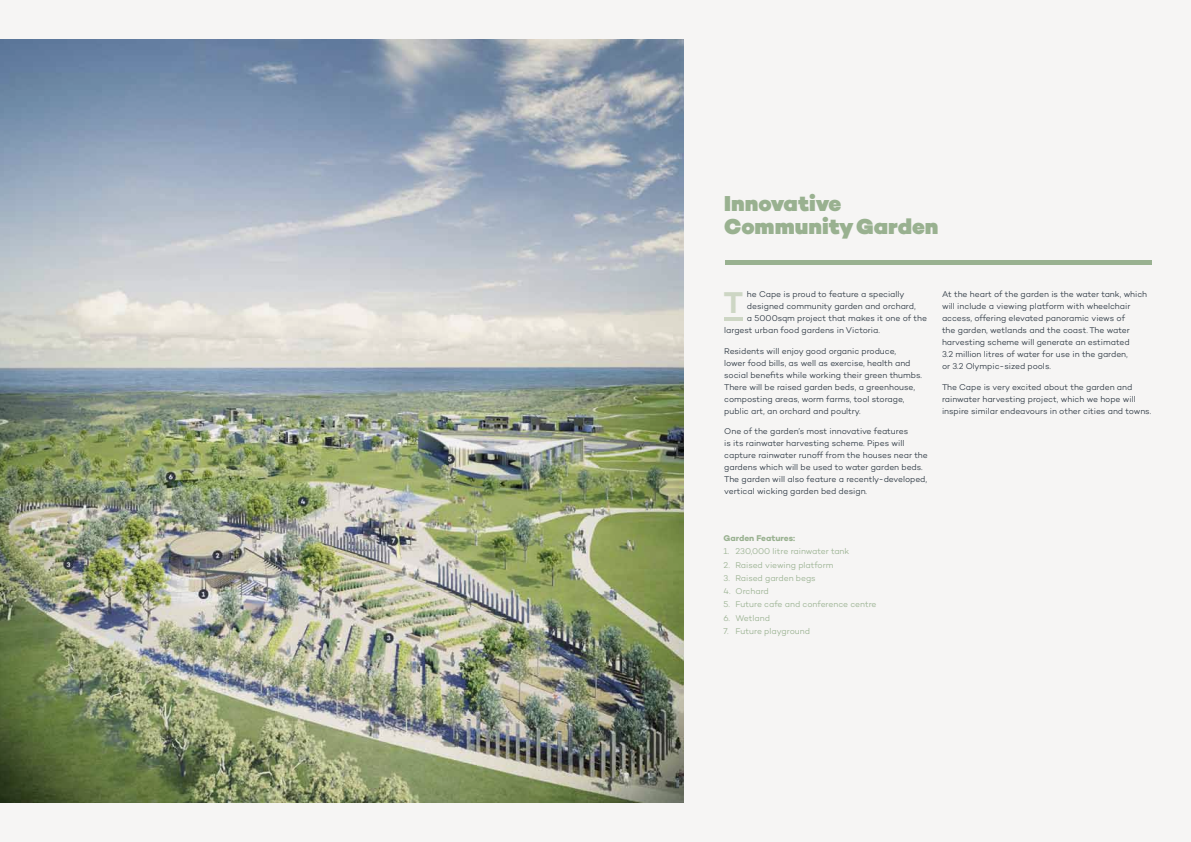
<style>
.page{position:relative;width:1191px;height:842px;background:#f6f5f4}
.page>*{position:absolute;margin:0;border:0;box-sizing:border-box;transform-origin:0 0}
.t1{font:600 30.6px "Campton";color:#cdd6c4}
.t2{font:900 22px/23px "Campton";color:#99b190}
.t3{font:300 8.5px/12px "Campton";letter-spacing:-.005em;color:#2b3641}
.t4{font:300 8.5px "Campton";letter-spacing:-.005em;color:#99b190}
.t5{font:700 8.5px "Campton";color:#99b190}
</style>
<div class="page">
<img style="left:0;top:40px;width:683px;height:762px">
<div style="left:725px;top:260px;width:426px;height:5px;background:#99b190"></div>
<hr style="left:724px;top:318px;width:19px;height:3px;background:#cdd6c4">
<h2 class="t2" style="left:724px;top:192px;width:216px">Innovative<br>Community Garden</h2>
<p class="t3" style="left:747px;top:288px;width:159px">he Cape is proud to feature a specially</p>
<p class="t3" style="left:747px;top:300px;width:170px">designed community garden and orchard,</p>
<p class="t3" style="left:747px;top:312px;width:182px">a 5000sqm project that makes it one of the</p>
<p class="t3" style="left:724px;top:324px;width:157px">largest urban food gardens in Victoria.</p>
<p class="t3" style="left:724px;top:345px;width:199px">Residents will enjoy good organic produce,<br>lower food bills, as well as exercise, health and social benefits while working their green thumbs.<br>There will be raised garden beds, a greenhouse, composting areas, worm farms, tool storage, public art, an orchard and poultry.</p>
<p class="t3" style="left:724px;top:425px;width:205px">One of the garden’s most innovative features<br>is its rainwater harvesting scheme. Pipes will capture rainwater runoff from the houses near the gardens which will be used to water garden beds.<br>The garden will also feature a recently-developed, vertical wicking garden bed design.</p>
<h1 class="t1" style="left:723px;top:283px;width:21px">T</h1>
<p class="t3" style="left:942px;top:288px;width:207px">At the heart of the garden is the water tank, which will include a viewing platform with wheelchair access, offering elevated panoramic views of<br>the garden, wetlands and the coast. The water harvesting scheme will generate an estimated<br>3.2 million litres of water for use in the garden,<br>or 3.2 Olympic-sized pools.</p>
<p class="t3" style="left:942px;top:381px;width:211px">The Cape is very excited about the garden and rainwater harvesting project, which we hope will inspire similar endeavours in other cities and towns.</p>
<p class="t5" style="left:723px;top:533px;width:73px">Garden Features:</p>
<p class="t4" style="left:723px;top:546px;width:127px">1. 230,000 litre rainwater tank</p>
<p class="t4" style="left:723px;top:559px;width:111px">2. Raised viewing platform</p>
<p class="t4" style="left:723px;top:573px;width:94px">3. Raised garden begs</p>
<p class="t4" style="left:723px;top:586px;width:47px">4. Orchard</p>
<p class="t4" style="left:723px;top:599px;width:154px">5. Future cafe and conference centre</p>
<p class="t4" style="left:723px;top:612px;width:48px">6. Wetland</p>
<p class="t4" style="left:723px;top:626px;width:88px">7. Future playground</p>
</div>
